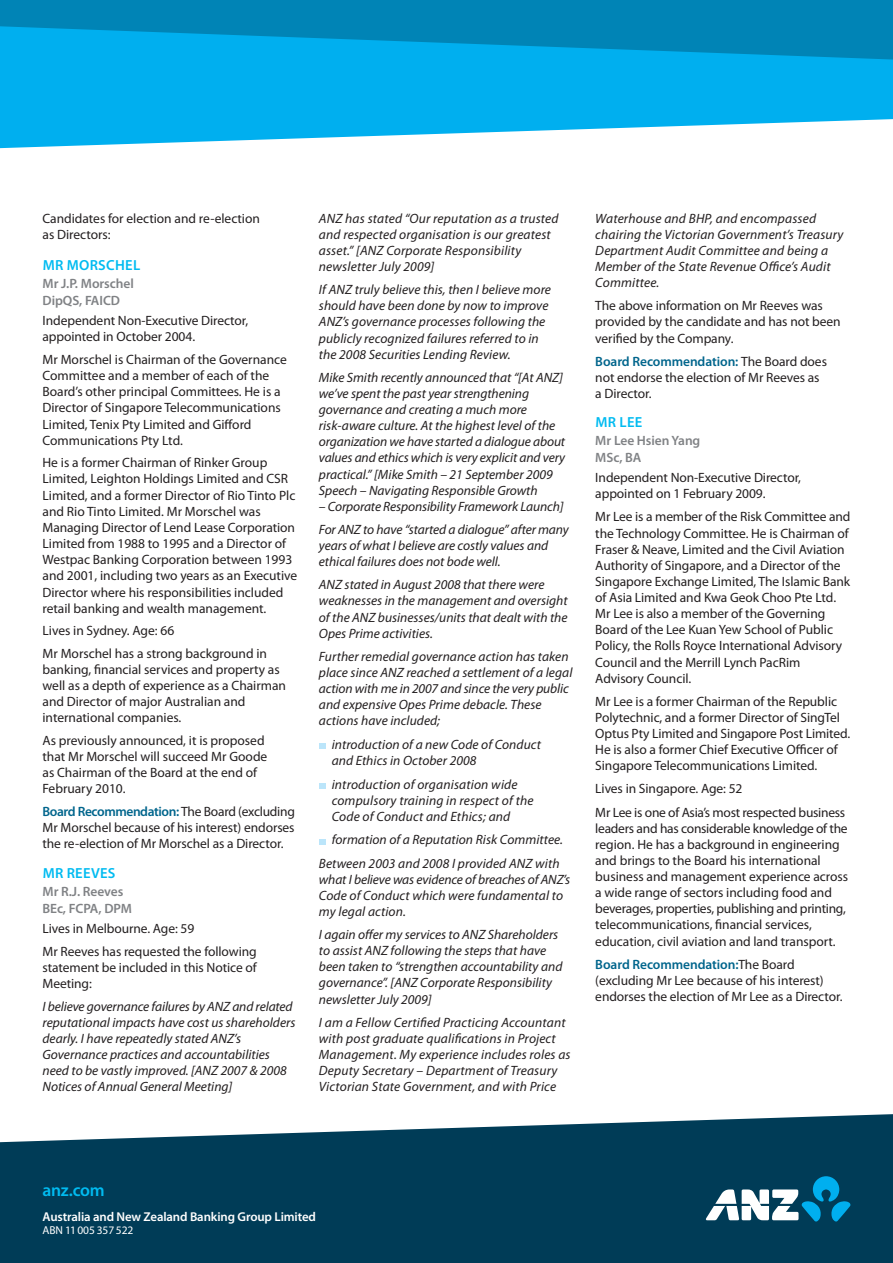
<style>
.page{position:relative;width:893px;height:1263px;background:#fff}
.page>*{position:absolute;margin:0;border:0;box-sizing:border-box;transform-origin:0 0}
.t1{font:600 17.55px "Myriad Pro";color:#00bbf1}
.t2{font:600 14.7px "Myriad Pro";letter-spacing:.02em;color:#00bbf1}
.t3{font:13.5px/16px "Myriad Pro";letter-spacing:-.005em;color:#231f20}
.t4{font:italic 13.5px/16px "Myriad Pro";color:#231f20}
.t5{font:600 13.5px/16.5px "Myriad Pro";letter-spacing:-.005em;color:#808285}
.t6{font:600 12.9px "Myriad Pro";letter-spacing:-.01em;color:#fff}
.t7{font:11.55px "Myriad Pro";letter-spacing:-.01em;color:#fff}
.s1{font-weight:600;color:#00658c}
</style>
<div class="page">
<svg style="left:0;top:60px;width:893px;height:88px;fill:#00afef"></svg>
<svg style="left:319px;top:744px;width:6px;height:5px"></svg>
<svg style="left:319px;top:783px;width:6px;height:6px"></svg>
<svg style="left:319px;top:839px;width:6px;height:5px"></svg>
<svg style="left:0;top:1114px;width:893px;height:149px;background:#194f67"></svg>
<svg style="left:0;top:0;width:893px;height:60px;background:#0090c6"></svg>
<svg style="left:706px;top:1176px;width:145px;height:46px"></svg>
<p class="t3" style="left:43px;top:210px;width:219px">Candidates for election and re-election as Directors:</p>
<p class="t2" style="left:43px;top:255px;width:99px">Mr Morschel</p>
<p class="t5" style="left:43px;top:275px;width:93px">Mr J.P. Morschel<br>DipQS, FAICD</p>
<p class="t3" style="left:43px;top:312px;width:207px">I ndependent Non-Executive Director, appointed in October 2004.</p>
<p class="t3" style="left:43px;top:351px;width:246px">Mr Morschel is Chairman of the Governance Committee and a member of each of the Board’s other principal Committees. He is a Director of Singapore Telecommunications Limited, Tenix Pty Limited and Gifford Communications Pty Ltd.</p>
<p class="t3" style="left:43px;top:454px;width:256px">He is a former Chairman of Rinker Group Limited, Leighton Holdings Limited and CSR Limited, and a former Director of Rio Tinto Plc and Rio Tinto Limited. Mr Morschel was Managing Director of Lend Lease Corporation Limited from 1988 to 1995 and a Director of Westpac Banking Corporation between 1993 and 2001, including two years as an Executive Director where his responsibilities included retail banking and wealth management.</p>
<p class="t3" style="left:43px;top:619px;width:226px;line-height:22.5px">Lives in Sydney. Age: 66<br>Mr Morschel has a strong background in</p>
<p class="t3" style="left:43px;top:661px;width:245px">banking, financial services and property as well as a depth of experience as a Chairman and Director of major Australian and international companies.</p>
<p class="t3" style="left:43px;top:732px;width:226px">As previously announced, it is proposed that Mr Morschel will succeed Mr Goode as Chairman of the Board at the end of<br>February 2010.</p>
<p class="t3" style="left:43px;top:803px;width:254px;text-align:justify"><span class="s1">Board Recommendation:</span> The Board (excluding Mr Morschel because of his interest) endorses the re-election of Mr Morschel as a Director.</p>
<p class="t2" style="left:43px;top:863px;width:74px">Mr Reeves</p>
<p class="t5" style="left:43px;top:883px;width:91px">Mr R.J. Reeves<br>BEc, FCPA, DPM</p>
<p class="t3" style="left:43px;top:917px;width:216px;line-height:22.5px">Lives in Melbourne. Age: 59<br>Mr Reeves has requested the following</p>
<p class="t3" style="left:43px;top:959px;width:216px">statement be included in this Notice of<br>Meeting:</p>
<p class="t4" style="left:43px;top:998px;width:254px">I believe governance failures by ANZ and related reputational impacts have cost us shareholders dearly. I have repeatedly stated ANZ’s Governance practices and accountabilities need to be vastly improved. [ANZ 2007 &amp; 2008<br>Notices of Annual General Meeting]</p>
<p class="t4" style="left:319px;top:210px;width:241px">ANZ has stated “Our reputation as a trusted and respected organisation is our greatest asset.” [ANZ Corporate Responsibility newsletter July 2009]</p>
<p class="t4" style="left:319px;top:281px;width:234px">If ANZ truly believe this, then I believe more should have been done by now to improve ANZ’s governance processes following the publicly recognized failures referred to in the 2008 Securities Lending Review.</p>
<p class="t4" style="left:319px;top:369px;width:248px">Mike Smith recently announced that “[At ANZ] we’ve spent the past year strengthening governance and creating a much more risk-aware culture. At the highest level of the organization we have started a dialogue about values and ethics which is very explicit and very practical.” [Mike Smith – 21 September 2009<br>Speech – Navigating Responsible Growth</p>
<p class="t4" style="left:319px;top:494px;width:251px;line-height:23.1px">– Corporate Responsibility Framework Launch]<br>For ANZ to have “started a dialogue” after many</p>
<p class="t4" style="left:319px;top:537px;width:231px">years of what I believe are costly values and ethical failures does not bode well.</p>
<p class="t4" style="left:319px;top:576px;width:250px">ANZ stated in August 2008 that there were weaknesses in the management and oversight of the ANZ businesses/units that dealt with the Opes Prime activities.</p>
<p class="t4" style="left:319px;top:648px;width:255px">Further remedial governance action has taken place since ANZ reached a settlement of a legal action with me in 2007 and since the very public and expensive Opes Prime debacle. These actions have included;</p>
<p class="t4" style="left:332px;top:736px;width:211px">introduction of a new Code of Conduct and Ethics in October 2008</p>
<p class="t4" style="left:332px;top:776px;width:203px">introduction of organisation wide compulsory training in respect of the<br>Code of Conduct and Ethics; and</p>
<p class="t4" style="left:319px;top:828px;width:246px;line-height:23.1px;text-align:right">formation of a Reputation Risk Committee.<br>Between 2003 and 2008 I provided ANZ with</p>
<p class="t4" style="left:319px;top:871px;width:253px">what I believe was evidence of breaches of ANZ’s<br>Code of Conduct which were fundamental to my legal action.</p>
<p class="t4" style="left:319px;top:926px;width:245px">I again offer my services to ANZ Shareholders to assist ANZ following the steps that have been taken to “strengthen accountability and governance”. [ANZ Corporate Responsibility newsletter July 2009]</p>
<p class="t4" style="left:319px;top:1014px;width:253px">I am a Fellow Certified Practicing Accountant with post graduate qualifications in Project Management. My experience includes roles as Deputy Secretary – Department of Treasury Victorian State Government, and with Price</p>
<p class="t4" style="left:595px;top:210px;width:250px">Waterhouse and BHP, and encompassed chairing the Victorian Government’s Treasury Department Audit Committee and being a Member of the State Revenue Office’s Audit Committee.</p>
<p class="t3" style="left:595px;top:297px;width:247px">The above information on Mr Reeves was provided by the candidate and has not been verified by the Company.</p>
<p class="t3" style="left:595px;top:353px;width:233px"><span class="s1">Board Recommendation:</span> The Board does not endorse the election of Mr Reeves as a Director.</p>
<p class="t2" style="left:595px;top:412px;width:48px">Mr Lee</p>
<p class="t5" style="left:595px;top:432px;width:107px">Mr Lee Hsien Yang<br>MSc, BA</p>
<p class="t3" style="left:595px;top:469px;width:207px">I ndependent Non-Executive Director, appointed on 1 February 2009.</p>
<p class="t3" style="left:595px;top:509px;width:257px">Mr Lee is a member of the Risk Committee and the Technology Committee. He is Chairman of Fraser &amp; Neave, Limited and the Civil Aviation Authority of Singapore, and a Director of the Singapore Exchange Limited, The Islamic Bank of Asia Limited and Kwa Geok Choo Pte Ltd.<br>Mr Lee is also a member of the Governing Board of the Lee Kuan Yew School of Public Policy, the Rolls Royce I nternational Advisory Council and the Merrill Lynch PacRim Advisory Council.</p>
<p class="t3" style="left:595px;top:693px;width:256px">Mr Lee is a former Chairman of the Republic Polytechnic, and a former Director of SingTel Optus Pty Limited and Singapore Post Limited.<br>He is also a former Chief Executive Officer of Singapore Telecommunications Limited.</p>
<p class="t3" style="left:595px;top:777px;width:251px;line-height:23.1px">Lives in Singapore. Age: 52<br>Mr Lee is one of Asia’s most respected business</p>
<p class="t3" style="left:595px;top:820px;width:254px">leaders and has considerable knowledge of the region. He has a background in engineering and brings to the Board his international business and management experience across a wide range of sectors including food and beverages, properties, publishing and printing, telecommunications, financial services, education, civil aviation and land transport.</p>
<p class="t3" style="left:595px;top:956px;width:249px"><span class="s1">Board Recommendation:</span>The Board (excluding Mr Lee because of his interest) endorses the election of Mr Lee as a Director.</p>
<p class="t1" style="left:43px;top:1179px;width:64px">anz.com</p>
<p class="t6" style="left:43px;top:1208px;width:275px">Australia and New Zealand Banking Group Limited</p>
<p class="t7" style="left:43px;top:1223px;width:92px">ABN 11 005 357 522</p>
</div>
